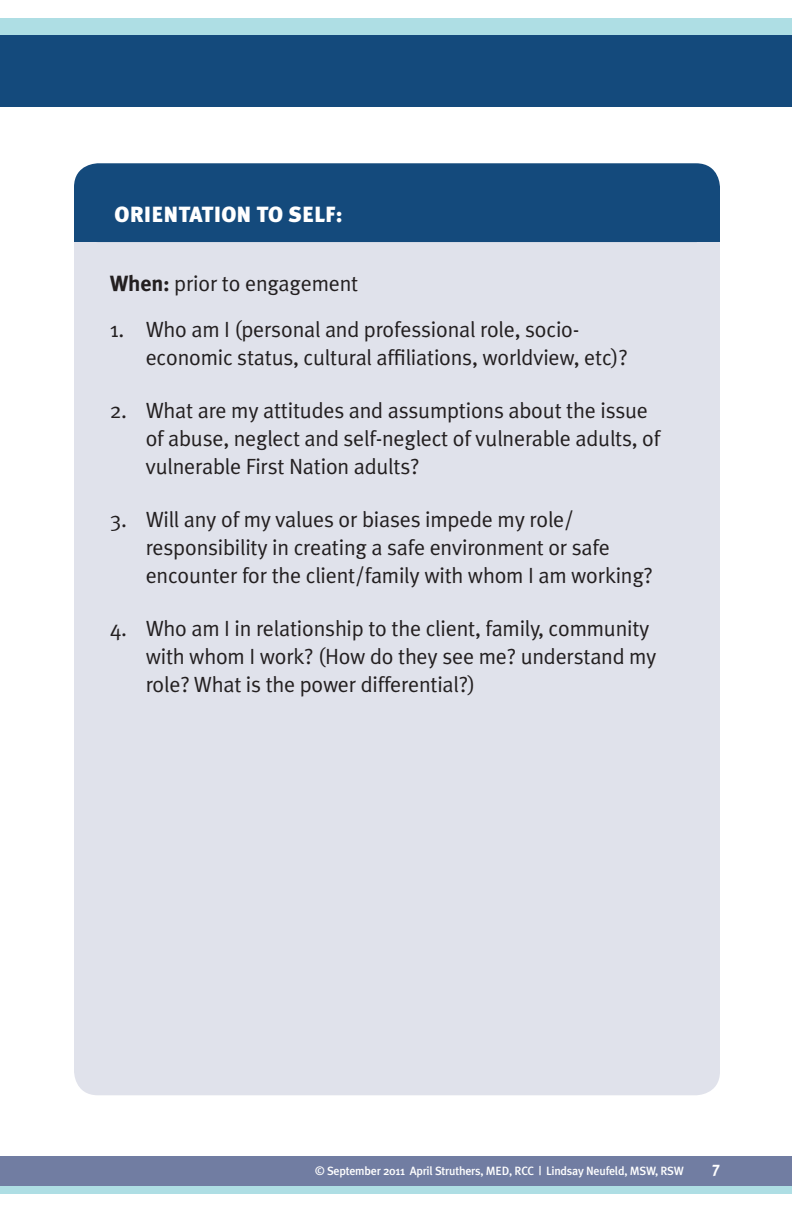
<style>
.page{position:relative;width:792px;height:1224px;background:#fff}
.page>*{position:absolute;margin:0;border:0;box-sizing:border-box;transform-origin:0 0}
.t1{font:22px/28px "Meta Plus Normal";letter-spacing:-.01em;color:#231f20}
.t2{font:900 22px "Meta Plus";letter-spacing:.01em;color:#fff}
.t3{font:700 16px "Meta Plus";color:#fff}
.t4{font:500 12px "Meta Plus";letter-spacing:-.02em;color:#fff}
.s1{font-family:"Meta Plus";font-weight:700}
</style>
<div class="page">
<div style="left:0;top:35px;width:792px;height:72px;background:#144a7c"></div>
<div style="left:0;top:18px;width:792px;height:17px;background:#aedee4"></div>
<div style="left:0;top:1156px;width:792px;height:30px;background:#717da2"></div>
<div style="left:0;top:1186px;width:792px;height:8px;background:#aedee4"></div>
<div style="left:74px;top:206px;width:646px;height:889px;background:#e0e2eb;border-radius:24px"></div>
<div style="left:74px;top:163px;width:646px;height:79px;background:#144a7c;border-radius:24px"></div>
<p class="t2" style="left:115px;top:201px;width:230px">ORI ENTATION TO SELF:</p>
<p class="t1" style="left:110px;top:269px;width:250px"><span class="s1">When:</span> prior to engagement</p>
<p class="t1" style="left:146px;top:315px;width:484px;text-indent:-36px">1. Who am I (personal and professional role, socio&shy;economic status, cultural affiliations, worldview, etc)?</p>
<p class="t1" style="left:146px;top:396px;width:516px;text-indent:-36px">2. What are my attitudes and assumptions about the issue of abuse, neglect and self-neglect of vulnerable adults, of vulnerable First Nation adults?</p>
<p class="t1" style="left:146px;top:505px;width:509px;text-indent:-36px">3. Will any of my values or biases impede my role/ responsibility in creating a safe environment or safe encounter for the client/family with whom I am working?</p>
<p class="t1" style="left:146px;top:614px;width:512px;text-indent:-36px">4. Who am I in relationship to the client, family, community with whom I work? (How do they see me? understand my role? What is the power differential?)</p>
<p class="t4" style="left:315px;top:1164px;width:370px">© September 2011 April Struthers, MED, RCC | Lindsay Neufeld, MSW, RSW</p>
<p class="t3" style="left:713px;top:1158px;width:9px">7</p>
</div>
